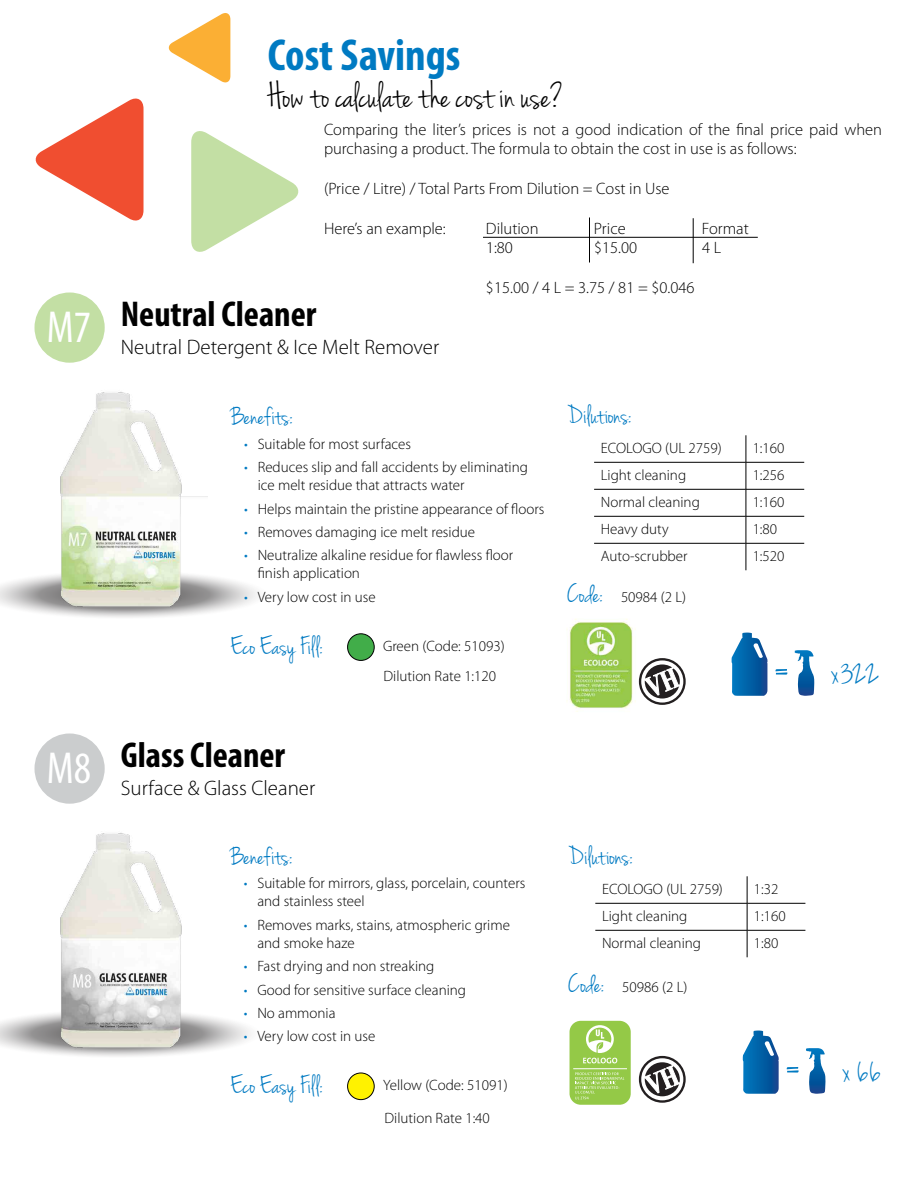
<style>
.page{position:relative;width:918px;height:1188px;background:#fff}
.page>*{position:absolute;margin:0;border:0;box-sizing:border-box;transform-origin:0 0}
.White_Paraph{font:55.8px "Jenna Sue";color:#007ac2}
.t1{font:700 condensed 45px "Myriad Pro";color:#007ac2}
.t2{font:condensed 45px "Myriad Pro";color:#fff}
.t3{font:37.5px "Jenna Sue";color:#000}
.Product_Name{font:700 condensed 36px "Myriad Pro";color:#000}
.White_Paraph-2{font:33.45px "Jenna Sue";color:#007ac2}
.Defninition{font:27px "Jenna Sue";color:#007ac2}
.Defninition-2{font:300 21px "Myriad Pro";color:#000}
.t4{font:300 16.5px/19.8px "Myriad Pro";color:#000}
.Bullet_List{font:300 15px/18px "Myriad Pro";color:#000}
.Product_Name-2{font:300 15px "Myriad Pro";color:#000}
.Defninition-3{font:300 15px "Myriad Pro";color:#000}
.s1{color:#007ac2}
.s2{font-family:"Jenna Sue";font-weight:400;font-size:27px;color:#007ac2}
</style>
<div class="page">
<hr style="left:594px;top:462px;width:152px;height:1px;background:#000">
<hr style="left:746px;top:462px;width:58px;height:1px;background:#000">
<hr style="left:594px;top:489px;width:152px;height:1px;background:#000">
<hr style="left:746px;top:489px;width:58px;height:1px;background:#000">
<hr style="left:594px;top:516px;width:152px;height:1px;background:#000">
<hr style="left:746px;top:516px;width:58px;height:1px;background:#000">
<svg style="left:746px;top:435px;width:1px;height:135px"></svg>
<hr style="left:594px;top:543px;width:152px;height:1px;background:#000">
<hr style="left:746px;top:543px;width:58px;height:1px;background:#000">
<img style="left:34px;top:392px;width:173px;height:227px">
<div style="left:35px;top:292px;width:70px;height:71px;background:#c3dfa4;border-radius:50%"></div>
<img style="left:34px;top:833px;width:173px;height:225px">
<div style="left:35px;top:733px;width:70px;height:71px;background:#cbcdce;border-radius:50%"></div>
<hr style="left:595px;top:903px;width:152px;height:1px;background:#000">
<hr style="left:747px;top:903px;width:58px;height:1px;background:#000">
<hr style="left:595px;top:930px;width:152px;height:1px;background:#000">
<hr style="left:747px;top:930px;width:58px;height:1px;background:#000">
<svg style="left:747px;top:876px;width:1px;height:81px"></svg>
<svg style="left:35px;top:98px;width:109px;height:123px"></svg>
<svg style="left:168px;top:13px;width:62px;height:70px"></svg>
<svg style="left:191px;top:131px;width:108px;height:121px"></svg>
<hr style="left:483px;top:237px;width:275px;height:1px;background:#000">
<hr style="left:589px;top:218px;width:1px;height:44px;background:#000">
<hr style="left:693px;top:218px;width:1px;height:45px;background:#000">
<div style="left:348px;top:634px;width:26px;height:26px;background:#41ad49;border-radius:50%"></div>
<div style="left:347px;top:634px;width:27px;height:27px;border:1px solid #000;border-radius:50%"></div>
<div style="left:348px;top:1073px;width:26px;height:27px;background:#fff200;border-radius:50%"></div>
<div style="left:347px;top:1073px;width:27px;height:27px;border:1px solid #000;border-radius:50%"></div>
<img style="left:569px;top:619px;width:78px;height:93px">
<svg style="left:795px;top:650px;width:19px;height:46px"></svg>
<svg style="left:732px;top:633px;width:36px;height:63px"></svg>
<div style="left:570px;top:1021px;width:61px;height:84px;background:#94c947;border-radius:11px"></div>
<svg style="left:575px;top:1072px;width:49px;height:27px"></svg>
<hr style="left:573px;top:1068px;width:54px;height:1px;background:#fff">
<svg style="left:583px;top:1025px;width:34px;height:38px"></svg>
<svg style="left:806px;top:1048px;width:20px;height:46px"></svg>
<svg style="left:743px;top:1031px;width:36px;height:63px"></svg>
<svg style="left:640px;top:659px;width:45px;height:45px"></svg>
<div style="left:639px;top:658px;width:47px;height:47px;border:2px solid #231f20;border-radius:50%"></div>
<svg style="left:645px;top:664px;width:35px;height:35px"></svg>
<svg style="left:643px;top:667px;width:38px;height:29px"></svg>
<svg style="left:640px;top:1057px;width:45px;height:45px"></svg>
<div style="left:639px;top:1056px;width:47px;height:47px;border:2px solid #231f20;border-radius:50%"></div>
<svg style="left:645px;top:1062px;width:35px;height:34px"></svg>
<svg style="left:643px;top:1065px;width:38px;height:29px"></svg>
<p class="t2" style="left:47px;top:300px;width:46px">M7</p>
<p class="t2" style="left:47px;top:741px;width:46px">M8</p>
<p class="t1" style="left:268px;top:27px;width:194px">Cost Savings</p>
<p class="t3" style="left:268px;top:75px;width:298px">How to calculate the cost in use?</p>
<p class="t4" style="left:324px;top:119px;width:560px">Comparing the liter’s prices is not a good indication of the final price paid when purchasing a product. The formula to obtain the cost in use is as follows:</p>
<p class="t4" style="left:324px;top:178px;width:347px">(Price / Litre) / Total Parts From Dilution = Cost in Use</p>
<p class="t4" style="left:324px;top:218px;width:123px">Here’s an example:</p>
<p class="t4" style="left:486px;top:218px;width:54px">Dilution</p>
<p class="t4" style="left:594px;top:218px;width:33px">Price</p>
<p class="t4" style="left:702px;top:218px;width:48px">Format</p>
<p class="t4" style="left:486px;top:238px;width:29px">1:80</p>
<p class="t4" style="left:594px;top:238px;width:45px">$15.00</p>
<p class="t4" style="left:702px;top:238px;width:21px">4 L</p>
<p class="t4" style="left:486px;top:277px;width:210px">$15.00 / 4 L = 3.75 / 81 = $0.046</p>
<p class="Product_Name" style="left:121px;top:292px;width:197px">Neutral Cleaner</p>
<p class="Defninition-2" style="left:121px;top:334px;width:320px">Neutral Detergent &amp; Ice Melt Remover</p>
<p class="Defninition" style="left:231px;top:401px;width:63px">Benefits:</p>
<p class="Bullet_List" style="left:244px;top:435px;width:168px"><span class="s1">•</span> Suitable for most surfaces</p>
<p class="Bullet_List" style="left:258px;top:458px;width:272px;text-indent:-14px"><span class="s1">•</span> Reduces slip and fall accidents by eliminating ice melt residue that attracts water</p>
<p class="Bullet_List" style="left:244px;top:499px;width:302px"><span class="s1">•</span> Helps maintain the pristine appearance of floors</p>
<p class="Bullet_List" style="left:244px;top:523px;width:232px"><span class="s1">•</span> Removes damaging ice melt residue</p>
<p class="Bullet_List" style="left:258px;top:546px;width:257px;text-indent:-14px"><span class="s1">•</span> Neutralize alkaline residue for flawless floor finish application</p>
<p class="Bullet_List" style="left:244px;top:588px;width:133px"><span class="s1">•</span> Very low cost in use</p>
<p class="Defninition" style="left:230px;top:630px;width:94px">Eco Easy Fill:</p>
<p class="Product_Name" style="left:121px;top:733px;width:166px">Glass Cleaner</p>
<p class="Defninition-2" style="left:121px;top:775px;width:196px">Surface &amp; Glass Cleaner</p>
<p class="Bullet_List" style="left:383px;top:637px;width:123px">Green (Code: 51093)</p>
<p class="Bullet_List" style="left:384px;top:667px;width:114px">Dilution Rate 1:120</p>
<p class="Defninition" style="left:230px;top:840px;width:63px">Benefits:</p>
<p class="Bullet_List" style="left:257px;top:874px;width:269px;text-indent:-14px"><span class="s1">•</span> Suitable for mirrors, glass, porcelain, counters and stainless steel</p>
<p class="Bullet_List" style="left:257px;top:916px;width:254px;text-indent:-14px"><span class="s1">•</span> Removes marks, stains, atmospheric grime and smoke haze</p>
<p class="Bullet_List" style="left:244px;top:957px;width:192px"><span class="s1">•</span> Fast drying and non streaking</p>
<p class="Bullet_List" style="left:244px;top:980px;width:224px"><span class="s1">•</span> Good for sensitive surface cleaning</p>
<p class="Bullet_List" style="left:244px;top:1004px;width:93px"><span class="s1">•</span> No ammonia</p>
<p class="Bullet_List" style="left:244px;top:1027px;width:133px"><span class="s1">•</span> Very low cost in use</p>
<p class="Defninition" style="left:230px;top:1070px;width:94px">Eco Easy Fill:</p>
<p class="Bullet_List" style="left:383px;top:1076px;width:126px">Yellow (Code: 51091)</p>
<p class="Bullet_List" style="left:385px;top:1109px;width:107px">Dilution Rate 1:40</p>
<p class="Defninition" style="left:567px;top:399px;width:66px">Dilutions:</p>
<p class="Product_Name-2" style="left:601px;top:439px;width:122px">ECOLOGO (UL 2759)</p>
<p class="Product_Name-2" style="left:753px;top:439px;width:33px">1:160</p>
<p class="Product_Name-2" style="left:601px;top:466px;width:87px">Light cleaning</p>
<p class="Product_Name-2" style="left:753px;top:466px;width:33px">1:256</p>
<p class="Product_Name-2" style="left:601px;top:493px;width:100px">Normal cleaning</p>
<p class="Product_Name-2" style="left:753px;top:493px;width:33px">1:160</p>
<p class="Product_Name-2" style="left:601px;top:520px;width:69px">Heavy duty</p>
<p class="Product_Name-2" style="left:753px;top:520px;width:26px">1:80</p>
<p class="Product_Name-2" style="left:601px;top:547px;width:88px">Auto-scrubber</p>
<p class="Product_Name-2" style="left:753px;top:547px;width:33px">1:520</p>
<p class="Defninition-3" style="left:567px;top:588px;width:121px"><span class="s2">Code:</span> 50984 (2 L)</p>
<p class="White_Paraph" style="left:772px;top:634px;width:21px">=</p>
<p class="White_Paraph-2" style="left:832px;top:654px;width:50px">x322</p>
<p class="Defninition" style="left:568px;top:840px;width:66px">Dilutions:</p>
<p class="Product_Name-2" style="left:602px;top:880px;width:122px">ECOLOGO (UL 2759)</p>
<p class="Product_Name-2" style="left:754px;top:880px;width:26px">1:32</p>
<p class="Product_Name-2" style="left:602px;top:907px;width:87px">Light cleaning</p>
<p class="Product_Name-2" style="left:754px;top:907px;width:33px">1:160</p>
<p class="Product_Name-2" style="left:602px;top:934px;width:100px">Normal cleaning</p>
<p class="Product_Name-2" style="left:754px;top:934px;width:26px">1:80</p>
<p class="Defninition-3" style="left:568px;top:978px;width:121px"><span class="s2">Code:</span> 50986 (2 L)</p>
<p class="White_Paraph" style="left:784px;top:1032px;width:21px">=</p>
<p class="White_Paraph-2" style="left:843px;top:1052px;width:39px">x 66</p>
</div>
